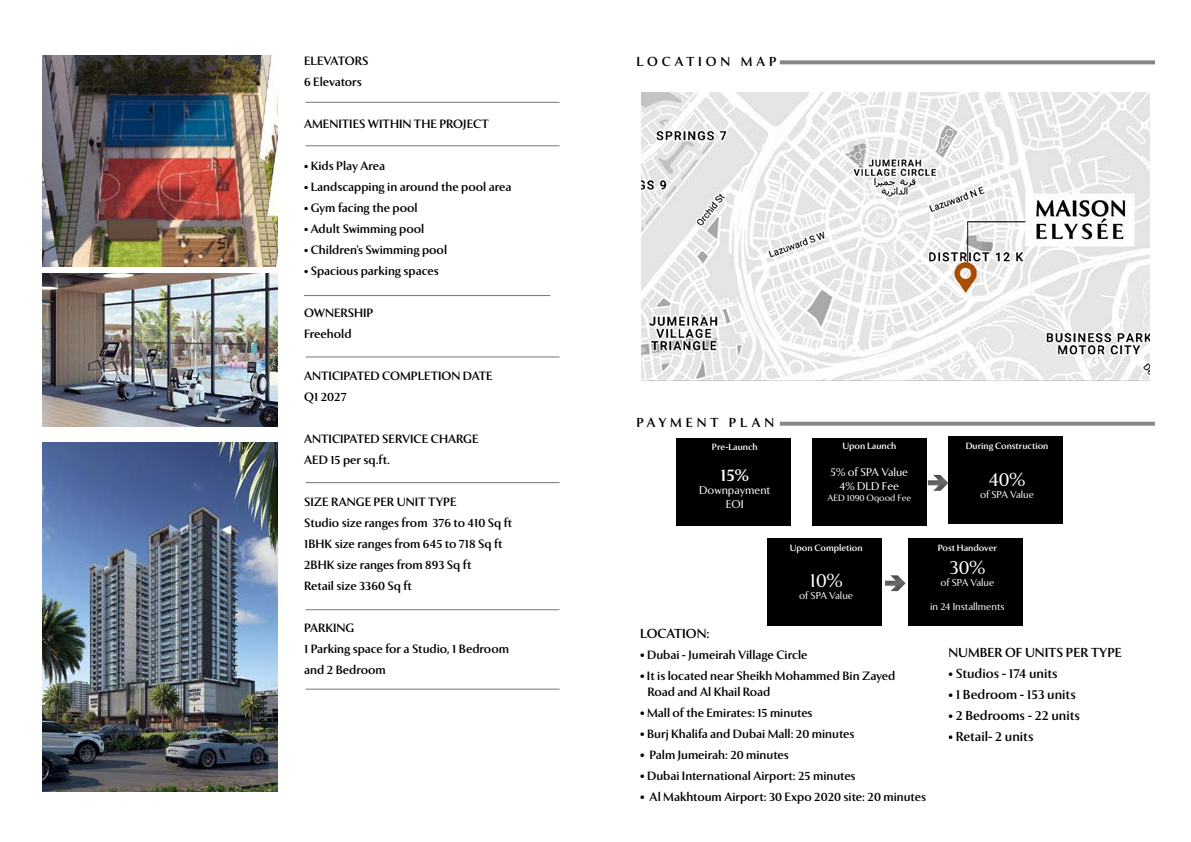
<style>
.page{position:relative;width:1191px;height:842px;background:#fff}
.page>*{position:absolute;margin:0;border:0;box-sizing:border-box;transform-origin:0 0}
.t1{font:19px "Exemplar Pro";color:#fff}
.t2{font:700 16.8px "Exemplar Pro";color:#fff}
.t3{font:700 13px "Exemplar Pro";color:#000}
.t4{font:700 13px "Exemplar Pro";letter-spacing:.3em;color:#000}
.t5{font:700 12px/21px "Exemplar Pro";color:#000}
.t6{font:11.2px/13.4px "Exemplar Pro";color:#fff;text-align:center}
.t7{font:10px "Exemplar Pro";color:#fff}
.t8{font:700 9px "Exemplar Pro";color:#fff}
.t9{font:9px "Exemplar Pro";color:#fff}
.s1{font-size:13px}
</style>
<div class="page">
<img style="left:43px;top:56px;width:235px;height:210px">
<img style="left:43px;top:274px;width:235px;height:153px">
<img style="left:43px;top:442px;width:235px;height:350px">
<hr style="left:305px;top:689px;width:254px;height:1px;background:#737577">
<hr style="left:305px;top:609px;width:254px;height:1px;background:#737577">
<hr style="left:305px;top:482px;width:254px;height:1px;background:#737577">
<hr style="left:305px;top:357px;width:254px;height:1px;background:#737577">
<hr style="left:304px;top:295px;width:246px;height:1px;background:#737577">
<hr style="left:305px;top:146px;width:254px;height:1px;background:#737577">
<hr style="left:305px;top:102px;width:254px;height:1px;background:#737577">
<svg style="left:780px;top:422px;width:375px;height:4px"></svg>
<img style="left:641px;top:93px;width:508px;height:288px">
<div style="left:676px;top:438px;width:114px;height:87px;background:#000"></div>
<div style="left:812px;top:438px;width:114px;height:87px;background:#000"></div>
<div style="left:767px;top:538px;width:115px;height:87px;background:#000"></div>
<div style="left:948px;top:436px;width:115px;height:87px;background:#000"></div>
<div style="left:919px;top:468px;width:38px;height:23px;background:#000;opacity:.5"></div>
<div style="left:876px;top:568px;width:39px;height:23px;background:#000;opacity:.5"></div>
<svg style="left:780px;top:60px;width:375px;height:4px"></svg>
<div style="left:908px;top:538px;width:114px;height:87px;background:#000"></div>
<p class="t5" style="left:304px;top:51px;width:66px">ELEVATORS<br>6 Elevators</p>
<p class="t5" style="left:304px;top:114px;width:186px">AMENITIES WITHIN THE PROJECT</p>
<p class="t5" style="left:304px;top:156px;width:83px">• Kids Play Area</p>
<p class="t5" style="left:304px;top:177px;width:209px">• Landscapping in around the pool area</p>
<p class="t5" style="left:304px;top:198px;width:115px">• Gym facing the pool</p>
<p class="t5" style="left:304px;top:219px;width:122px">• Adult Swimming pool</p>
<p class="t5" style="left:304px;top:240px;width:144px">• Children’s Swimming pool</p>
<p class="t5" style="left:304px;top:261px;width:136px">• Spacious parking spaces</p>
<p class="t5" style="left:304px;top:303px;width:71px">OWNERSHIP<br>Freehold</p>
<p class="t5" style="left:304px;top:366px;width:190px">ANTICIPATED COMPLETION DATE<br>Q1 2027</p>
<p class="t5" style="left:304px;top:429px;width:176px">ANTICIPATED SERVICE CHARGE<br>AED 15 per sq.ft.</p>
<p class="t5" style="left:304px;top:492px;width:210px">SIZE RANGE PER UNIT TYPE<br>Studio size ranges from 376 to 410 Sq ft<br>1BHK size ranges from 645 to 718 Sq ft<br>2BHK size ranges from 893 Sq ft<br>Retail size 3360 Sq ft</p>
<p class="t5" style="left:304px;top:618px;width:206px">PARKING<br>1 Parking space for a Studio, 1 Bedroom and 2 Bedroom</p>
<p class="t3" style="left:640px;top:626px;width:71px">LOCATION:</p>
<p class="t4" style="left:636px;top:54px;width:141px">LOCATION MAP</p>
<p class="t4" style="left:636px;top:415px;width:139px">PAYMENT PLAN</p>
<p class="t8" style="left:712px;top:441px;width:47px">Pre-Launch</p>
<h2 class="t2" style="left:720px;top:465px;width:30px">15%</h2>
<p class="t6" style="left:699px;top:483px;width:73px">Downpayment<br>EOI</p>
<p class="t8" style="left:842px;top:441px;width:56px">Upon Launch</p>
<p class="t6" style="left:830px;top:466px;width:79px">5% of SPA Value<br>4% DLD Fee</p>
<p class="t9" style="left:827px;top:492px;width:85px">AED 1090 Oqood Fee</p>
<p class="t8" style="left:965px;top:441px;width:84px">During Construction</p>
<h1 class="t1" style="left:989px;top:468px;width:38px">40%</h1>
<p class="t7" style="left:980px;top:488px;width:55px">of SPA Value</p>
<p class="t8" style="left:789px;top:542px;width:74px">Upon Completion</p>
<h1 class="t1" style="left:810px;top:569px;width:34px">10%</h1>
<p class="t7" style="left:799px;top:589px;width:55px">of SPA Value</p>
<p class="t8" style="left:938px;top:542px;width:61px">Post Handover</p>
<h1 class="t1" style="left:949px;top:556px;width:37px">30%</h1>
<p class="t7" style="left:940px;top:576px;width:55px">of SPA Value</p>
<p class="t7" style="left:930px;top:600px;width:76px">in 24 Installments</p>
<p class="t3" style="left:948px;top:645px;width:175px">NUMBER OF UNITS PER TYPE</p>
<p class="t3" style="left:948px;top:666px;width:110px">• Studios - 174 units</p>
<p class="t3" style="left:948px;top:687px;width:129px">• 1 Bedroom - 153 units</p>
<p class="t3" style="left:948px;top:708px;width:133px">• 2 Bedrooms - 22 units</p>
<p class="t3" style="left:948px;top:729px;width:86px">• Retail- 2 units</p>
<p class="t5" style="left:640px;top:644px;width:169px"><span class="s1">•</span> Dubai - Jumeirah Village Circle</p>
<p class="t5" style="left:647px;top:668px;width:250px;line-height:16px;text-indent:-7px"><span class="s1">•</span> It is located near Sheikh Mohammed Bin Zayed<br>Road and Al Khail Road</p>
<p class="t5" style="left:640px;top:702px;width:174px"><span class="s1">•</span> Mall of the Emirates: 15 minutes</p>
<p class="t5" style="left:640px;top:723px;width:216px"><span class="s1">•</span> Burj Khalifa and Dubai Mall: 20 minutes</p>
<p class="t5" style="left:640px;top:744px;width:150px"><span class="s1">•</span> Palm Jumeirah: 20 minutes</p>
<p class="t5" style="left:640px;top:765px;width:217px"><span class="s1">•</span> Dubai International Airport: 25 minutes</p>
<p class="t5" style="left:640px;top:786px;width:287px"><span class="s1">•</span> Al Makhtoum Airport: 30 Expo 2020 site: 20 minutes</p>
</div>
